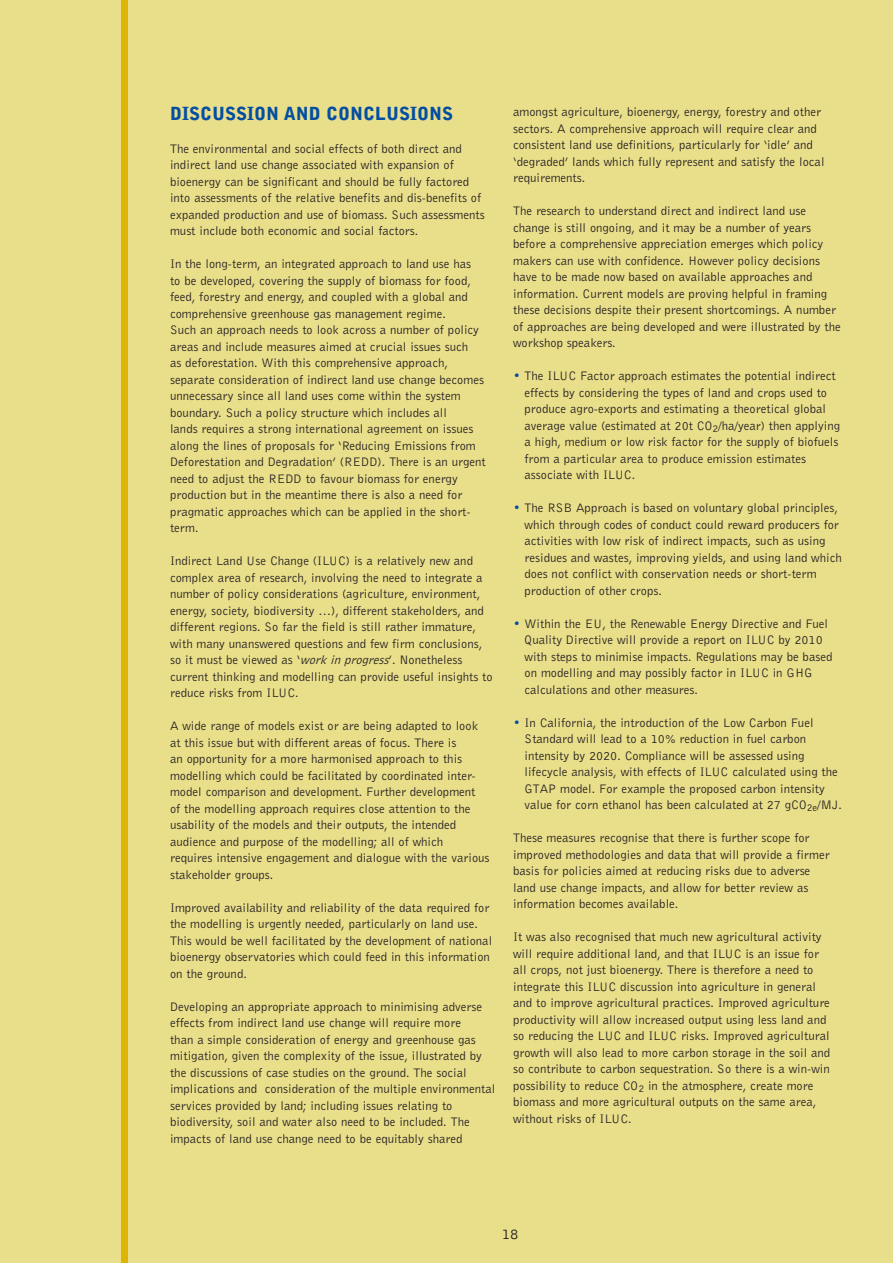
<style>
.page{position:relative;width:893px;height:1263px;background:#e9de8a}
.page>*{position:absolute;margin:0;border:0;box-sizing:border-box;transform-origin:0 0}
.t1{font:900 18px "Bell Gothic";color:#034ea2}
.t2{font:15px "Bell Gothic BT";color:#231f20}
.t3{font:12.75px/16.5px "Bell Gothic BT";color:#231f20}
.s1{font-style:italic}
.s2{color:#034ea2}
</style>
<div class="page">
<div style="left:121px;top:0;width:7px;height:1263px;background:#deb407"></div>
<h1 class="t1" style="left:170px;top:107px;width:285px">DISCUSSION AND CONCLUSIONS</h1>
<p class="t3" style="left:170px;top:142px;width:316px">The environmental and social effects of both direct and indirect land use change associated with expansion of bioenergy can be significant and should be fully factored into assessments of the relative benefits and dis-benefits of expanded production and use of biomass. Such assessments must include both economic and social factors.</p>
<p class="t3" style="left:170px;top:257px;width:317px">In the long-term, an integrated approach to land use has<br>to be developed, covering the supply of biomass for food, feed, forestry and energy, and coupled with a global and comprehensive greenhouse gas management regime.<br>Such an approach needs to look across a number of policy areas and include measures aimed at crucial issues such<br>as deforestation. With this comprehensive approach, separate consideration of indirect land use change becomes unnecessary since all land uses come within the system boundary. Such a policy structure which includes all<br>lands requires a strong international agreement on issues along the lines of proposals for ‘Reducing Emissions from Deforestation and Degradation’ (REDD). There is an urgent need to adjust the REDD to favour biomass for energy production but in the meantime there is also a need for pragmatic approaches which can be applied in the short&shy;term.</p>
<p class="t3" style="left:170px;top:554px;width:324px">Indirect Land Use Change (ILUC) is a relatively new and complex area of research, involving the need to integrate a number of policy considerations (agriculture, environment, energy, society, biodiversity …), different stakeholders, and different regions. So far the field is still rather immature, with many unanswered questions and few firm conclusions, so it must be viewed as ‘<span class="s1">work in progress</span>’. Nonetheless current thinking and modelling can provide useful insights to reduce risks from ILUC.</p>
<p class="t3" style="left:170px;top:719px;width:321px">A wide range of models exist or are being adapted to look at this issue but with different areas of focus. There is<br>an opportunity for a more harmonised approach to this modelling which could be facilitated by coordinated inter&shy;model comparison and development. Further development<br>of the modelling approach requires close attention to the usability of the models and their outputs, the intended audience and purpose of the modelling; all of which<br>requires intensive engagement and dialogue with the various stakeholder groups.</p>
<p class="t3" style="left:170px;top:901px;width:324px">Improved availability and reliability of the data required for the modelling is urgently needed, particularly on land use.<br>This would be well facilitated by the development of national bioenergy observatories which could feed in this information on the ground.</p>
<p class="t3" style="left:170px;top:1000px;width:327px">Developing an appropriate approach to minimising adverse effects from indirect land use change will require more<br>than a simple consideration of energy and greenhouse gas mitigation, given the complexity of the issue, illustrated by the discussions of case studies on the ground. The social implications and consideration of the multiple environmental services provided by land; including issues relating to biodiversity, soil and water also need to be included. The impacts of land use change need to be equitably shared</p>
<p class="t3" style="left:513px;top:105px;width:313px">amongst agriculture, bioenergy, energy, forestry and other sectors. A comprehensive approach will require clear and consistent land use definitions, particularly for ‘idle’ and ‘degraded’ lands which fully represent and satisfy the local requirements.</p>
<p class="t3" style="left:513px;top:204px;width:329px">The research to understand direct and indirect land use change is still ongoing, and it may be a number of years before a comprehensive appreciation emerges which policy makers can use with confidence. However policy decisions have to be made now based on available approaches and information. Current models are proving helpful in framing these decisions despite their present shortcomings. A number of approaches are being developed and were illustrated by the workshop speakers.</p>
<p class="t3" style="left:524px;top:369px;width:317px;text-indent:-11px"><span class="s2">•</span> The ILUC Factor approach estimates the potential indirect effects by considering the types of land and crops used to produce agro-exports and estimating a theoretical global average value (estimated at 20t CO<sub>2</sub>/ha/year) then applying a high, medium or low risk factor for the supply of biofuels from a particular area to produce emission estimates associate with ILUC.</p>
<p class="t3" style="left:524px;top:501px;width:319px;text-indent:-11px"><span class="s2">•</span> The RSB Approach is based on voluntary global principles, which through codes of conduct could reward producers for activities with low risk of indirect impacts, such as using residues and wastes, improving yields, and using land which does not conflict with conservation needs or short-term production of other crops.</p>
<p class="t3" style="left:524px;top:616px;width:309px;text-indent:-11px"><span class="s2">•</span> Within the EU, the Renewable Energy Directive and Fuel Quality Directive will provide a report on ILUC by 2010 with steps to minimise impacts. Regulations may be based on modelling and may possibly factor in ILUC in GHG calculations and other measures.</p>
<p class="t3" style="left:524px;top:715px;width:319px;text-indent:-11px"><span class="s2">•</span> In California, the introduction of the Low Carbon Fuel Standard will lead to a 10% reduction in fuel carbon intensity by 2020. Compliance will be assessed using lifecycle analysis, with effects of ILUC calculated using the GTAP model. For example the proposed carbon intensity value for corn ethanol has been calculated at 27 gCO<sub>2e</sub>/MJ.</p>
<p class="t3" style="left:513px;top:831px;width:318px">These measures recognise that there is further scope for improved methodologies and data that will provide a firmer basis for policies aimed at reducing risks due to adverse land use change impacts, and allow for better review as information becomes available.</p>
<p class="t3" style="left:513px;top:930px;width:319px">It was also recognised that much new agricultural activity will require additional land, and that ILUC is an issue for all crops, not just bioenergy. There is therefore a need to integrate this ILUC discussion into agriculture in general and to improve agricultural practices. Improved agriculture productivity will allow increased output using less land and so reducing the LUC and ILUC risks. Improved agricultural growth will also lead to more carbon storage in the soil and so contribute to carbon sequestration. So there is a win-win possibility to reduce CO<sub>2</sub> in the atmosphere, create more biomass and more agricultural outputs on the same area, without risks of ILUC.</p>
<p class="t2" style="left:502px;top:1228px;width:18px">18</p>
</div>
